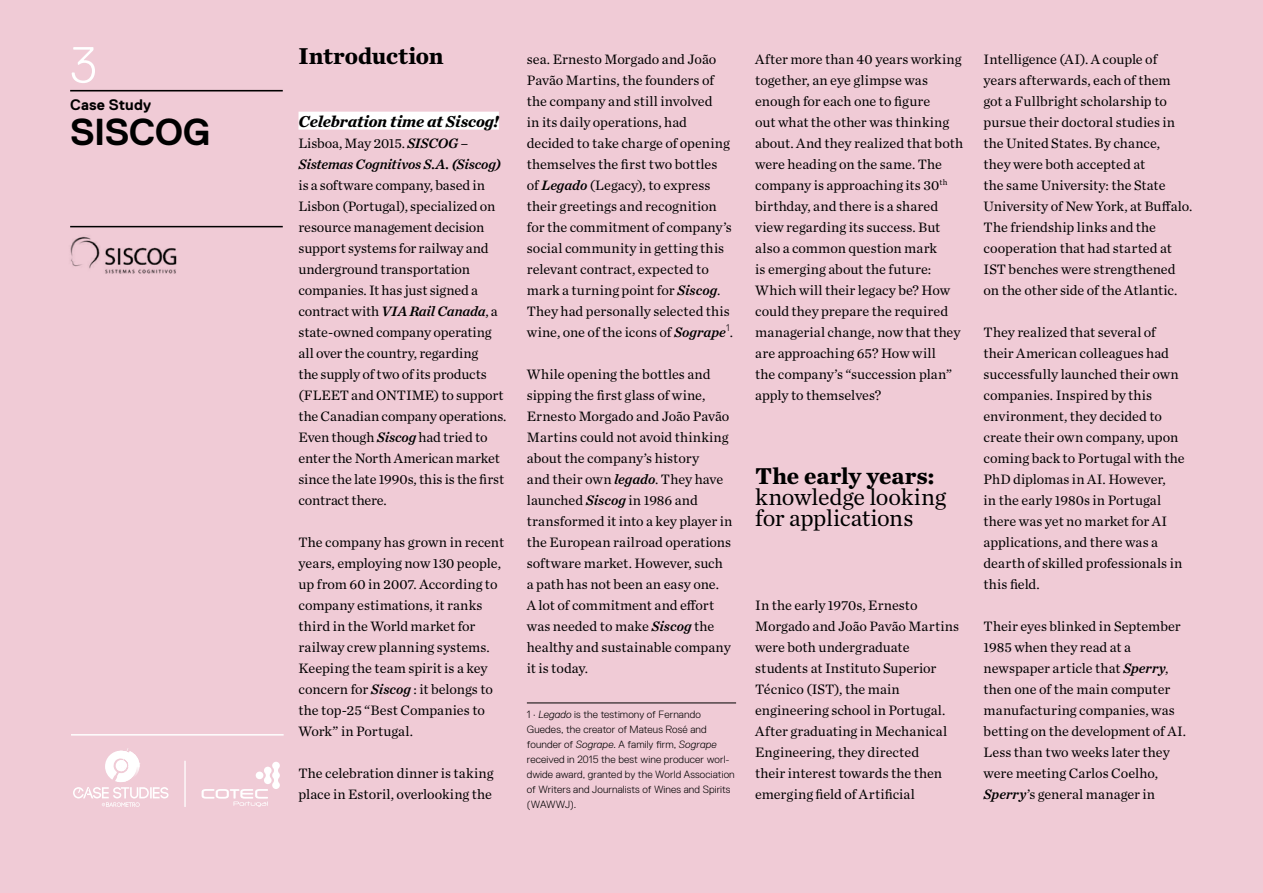
<style>
.page{position:relative;width:1263px;height:893px;background:#f0cbd6}
.page>*{position:absolute;margin:0;border:0;box-sizing:border-box;transform-origin:0 0}
.t1{font:300 50.7px "Replica";color:#fff}
.t2{font:700 37.5px "Replica";letter-spacing:-.015em;color:#000}
.texto{font:24px/21px "Chronicle Text G1";letter-spacing:-.015em;color:#000}
.texto-2{font:700 24px "Chronicle Text G1";color:#000}
.subtitulos_sublinhad{font:italic 700 16.5px "Chronicle Text G1";letter-spacing:-.01em;color:#000}
.t3{font:700 15.15px "Replica";letter-spacing:.005em;color:#000}
.texto-3{font:14.25px/21px "Chronicle Text G1";color:#000}
.Footnotes{font:300 10.5px/15px "Replica";letter-spacing:.01em;color:#000}
.s1{font-family:"Chronicle Text G1 Semi";font-style:italic}
.s2{font-style:italic}
.s3{font-weight:700}
</style>
<div class="page">
<hr style="left:70px;top:90px;width:213px;height:1px;background:#000">
<img style="left:70px;top:227px;width:117px;height:47px">
<hr style="left:70px;top:226px;width:213px;height:1px;background:#000">
<hr style="left:71px;top:734px;width:213px;height:2px;background:#fff">
<svg style="left:73px;top:748px;width:96px;height:59px"></svg>
<svg style="left:202px;top:762px;width:78px;height:45px"></svg>
<hr style="left:184px;top:761px;width:2px;height:46px;background:#fff">
<div style="left:298px;top:112px;width:201px;height:18px;background:#fff"></div>
<hr style="left:527px;top:703px;width:209px;height:1px;background:#000">
<h1 class="t1" style="left:70px;top:37px;width:28px">3</h1>
<p class="t3" style="left:70px;top:97px;width:82px">Case Study</p>
<h2 class="t2" style="left:70px;top:111px;width:142px">SISCOG</h2>
<p class="texto-2" style="left:298px;top:36px;width:147px">Introduction</p>
<p class="subtitulos_sublinhad" style="left:298px;top:108px;width:202px">Celebration time at Siscog!</p>
<p class="texto-3" style="left:298px;top:131px;width:210px">Lisboa, May 2015. <span class="s1">SISCOG –<br>Sistemas Cognitivos S.A. (Siscog) </span>is a software company, based in<br>Lisbon (Portugal), specialized on resource management decision support systems for railway and underground transportation companies. It has just signed a contract with <span class="s1">VIA Rail Canada</span>, a state-owned company operating all over the country, regarding<br>the supply of two of its products (FLEET and ONTIME) to support the Canadian company operations.<br>Even though <span class="s1">Siscog</span> had tried to enter the North American market since the late 1990s, this is the first contract there.</p>
<p class="texto-3" style="left:298px;top:530px;width:207px">The company has grown in recent years, employing now 130 people, up from 60 in 2007. According to company estimations, it ranks third in the World market for railway crew planning systems.<br>Keeping the team spirit is a key concern for <span class="s1">Siscog</span> : it belongs to the top-25 “Best Companies to<br>Work” in Portugal.</p>
<p class="texto-3" style="left:298px;top:761px;width:196px">The celebration dinner is taking place in Estoril, overlooking the</p>
<p class="texto-3" style="left:527px;top:47px;width:208px">sea. Ernesto Morgado and João<br>Pavão Martins, the founders of the company and still involved<br>in its daily operations, had decided to take charge of opening themselves the first two bottles<br>of <span class="s1">Legado</span> (Legacy), to express their greetings and recognition for the commitment of company’s social community in getting this relevant contract, expected to mark a turning point for <span class="s1">Siscog</span>.<br>They had personally selected this wine, one of the icons of <span class="s1">Sogrape</span><sup>1</sup>.</p>
<p class="texto-3" style="left:527px;top:362px;width:207px">While opening the bottles and sipping the first glass of wine,<br>Ernesto Morgado and João Pavão<br>Martins could not avoid thinking about the company’s history<br>and their own <span class="s1">legado</span>. They have launched <span class="s1">Siscog</span> in 1986 and transformed it into a key player in the European railroad operations software market. However, such a path has not been an easy one.<br>A lot of commitment and effort was needed to make <span class="s1">Siscog</span> the healthy and sustainable company it is today.</p>
<p class="Footnotes" style="left:527px;top:707px;width:209px">1 · <span class="s2">Legado</span> is the testimony of Fernando Guedes, the creator of Mateus Rosé and founder of <span class="s2">Sogrape</span>. A family firm, <span class="s2">Sogrape </span>received in 2015 the best wine producer worl&shy;dwide award, granted by the World Association of Writers and Journalists of Wines and Spirits (WAWWJ).</p>
<p class="texto-3" style="left:755px;top:47px;width:209px">After more than 40 years working together, an eye glimpse was enough for each one to figure<br>out what the other was thinking about. And they realized that both were heading on the same. The company is approaching its 30<sup>th </sup>birthday, and there is a shared view regarding its success. But also a common question mark<br>is emerging about the future:<br>Which will their legacy be? How could they prepare the required managerial change, now that they are approaching 65? How will<br>the company’s “succession plan” apply to themselves?</p>
<p class="texto" style="left:755px;top:464px;width:193px"><span class="s3">The early years: </span>knowledge looking for applications</p>
<p class="texto-3" style="left:755px;top:593px;width:205px">In the early 1970s, Ernesto<br>Morgado and João Pavão Martins were both undergraduate students at Instituto Superior<br>Técnico (IST), the main engineering school in Portugal.<br>After graduating in Mechanical<br>Engineering, they directed<br>their interest towards the then emerging field of Artificial</p>
<p class="texto-3" style="left:983px;top:47px;width:210px">Intelligence (AI). A couple of years afterwards, each of them got a Fullbright scholarship to pursue their doctoral studies in the United States. By chance,<br>they were both accepted at<br>the same University: the State<br>University of New York, at Buffalo.<br>The friendship links and the cooperation that had started at<br>IST benches were strengthened on the other side of the Atlantic.</p>
<p class="texto-3" style="left:983px;top:320px;width:203px">They realized that several of their American colleagues had successfully launched their own companies. Inspired by this environment, they decided to create their own company, upon coming back to Portugal with the<br>PhD diplomas in AI. However,<br>in the early 1980s in Portugal there was yet no market for AI applications, and there was a dearth of skilled professionals in this field.</p>
<p class="texto-3" style="left:983px;top:614px;width:204px">Their eyes blinked in September<br>1985 when they read at a newspaper article that <span class="s1">Sperry</span>, then one of the main computer manufacturing companies, was betting on the development of AI.<br>Less than two weeks later they were meeting Carlos Coelho,<br><span class="s1">Sperry</span>’s general manager in</p>
</div>
